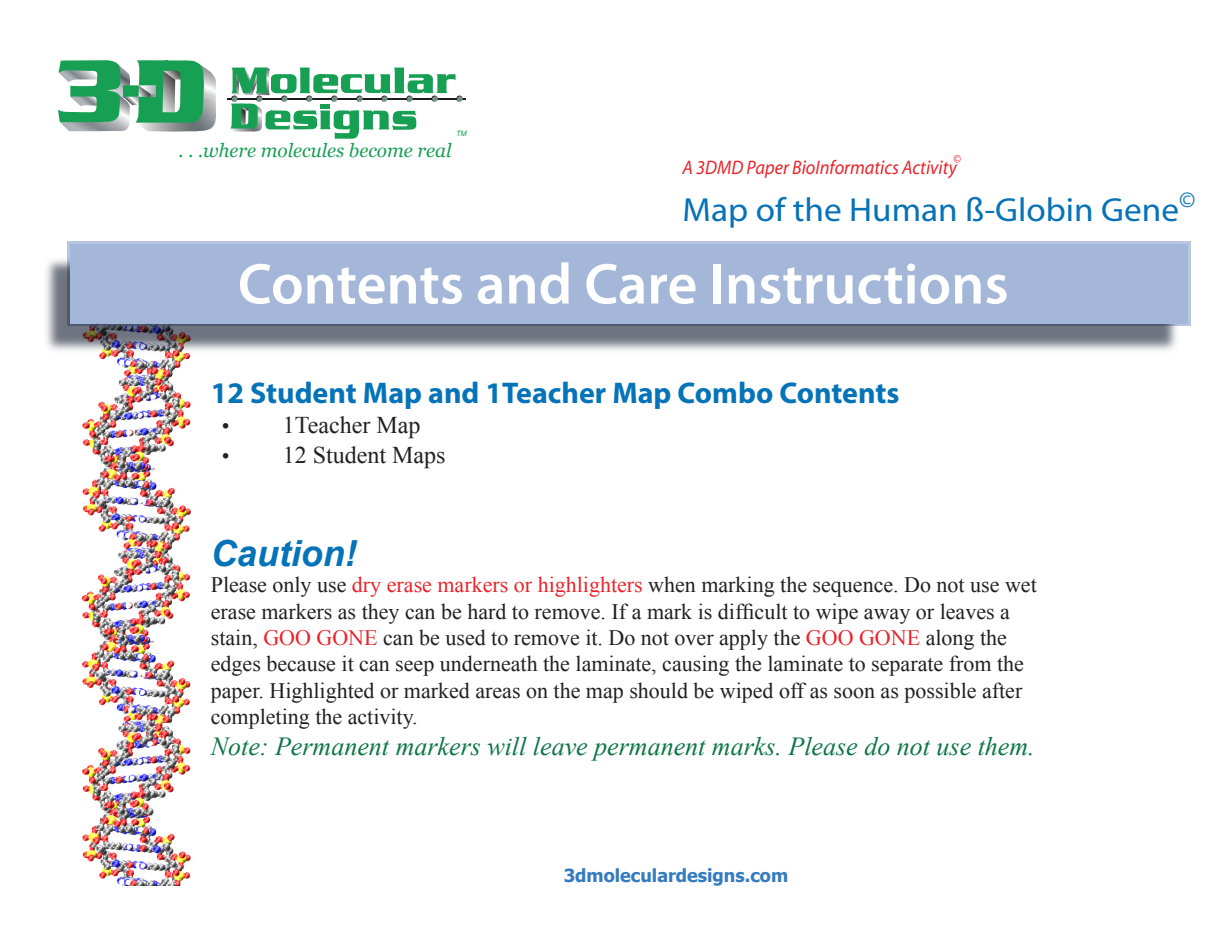
<style>
.page{position:relative;width:1224px;height:936px;background:#fff}
.page>*{position:absolute;margin:0;border:0;box-sizing:border-box;transform-origin:0 0}
.t1{font:600 58px "Myriad Pro";color:#fff}
.t2{font:italic 700 36px "Arial";color:#0573b8}
.t3{font:33.4px "Myriad";color:#0772b7;scale:1.05 1}
.Headers{font:700 30px "Myriad Pro";color:#0573b8}
.questions{font:italic 26px "Times New Roman";color:#0c7546}
.Headers-2{font:24px "Times New Roman";color:#231f20}
.body{font:22px/26.4px "Times New Roman";color:#231f20}
.t4{font:italic 19.6px "Myriad";color:#ea2329;scale:.93 1}
.t5{font:italic 19px "Georgia";color:#17a054}
.t6{font:700 18px "Tahoma";color:#357bbf}
.t7{font:italic 12.4px "Myriad";color:#ea2329;scale:.93 1}
.t8{font:italic 7.4px "Arial";color:#17a054}
.s1{font-size:22px}
.s2{color:#ea2329}
</style>
<div class="page">
<hr style="left:227px;top:98px;width:239px;height:1px;background:#1e1c1d">
<svg style="left:58px;top:60px;width:158px;height:72px"></svg>
<svg style="left:230px;top:67px;width:233px;height:72px"></svg>
<img style="left:82px;top:357px;width:109px;height:529px">
<div style="left:67px;top:241px;width:1124px;height:85px;background:#b8c6e1"></div>
<img style="left:46px;top:259px;width:1136px;height:98px">
<div style="left:70px;top:244px;width:1118px;height:79px;background:#a1b4d7"></div>
<p class="t8" style="left:456px;top:128px;width:12px">TM</p>
<p class="t5" style="left:179px;top:139px;width:274px">. . .where molecules become real</p>
<p class="t7" style="left:953px;top:153px;width:10px">©</p>
<p class="t4" style="left:683px;top:157px;width:296px">A 3DMD Paper BioInformatics Activity</p>
<h3 class="t3" style="left:683px;top:194px;width:490px">Map of the Human ß-Globin Gene<sup>©</sup></h3>
<h1 class="t1" style="left:238px;top:247px;width:772px">Contents and Care Instructions</h1>
<p class="Headers" style="left:211px;top:373px;width:690px">12 Student Map and 1Teacher Map Combo Contents</p>
<p class="Headers-2" style="left:222px;top:408px;width:200px"><span class="s1">•</span> 1Teacher Map</p>
<p class="Headers-2" style="left:222px;top:438px;width:225px"><span class="s1">•</span> 12 Student Maps</p>
<p class="t2" style="left:211px;top:529px;width:147px">Caution!</p>
<p class="body" style="left:211px;top:571px;width:828px">Please only use <span class="s2">dry erase markers or highlighters</span> when marking the sequence. Do not use wet erase markers as they can be hard to remove. If a mark is difficult to wipe away or leaves a stain, <span class="s2">GOO GONE</span> can be used to remove it. Do not over apply the <span class="s2">GOO GONE</span> along the edges because it can seep underneath the laminate, causing the laminate to separate from the paper. Highlighted or marked areas on the map should be wiped off as soon as possible after completing the activity.</p>
<p class="questions" style="left:211px;top:729px;width:825px">Note: Permanent markers will leave permanent marks. Please do not use them.</p>
<p class="t6" style="left:564px;top:863px;width:226px">3dmoleculardesigns.com</p>
</div>
